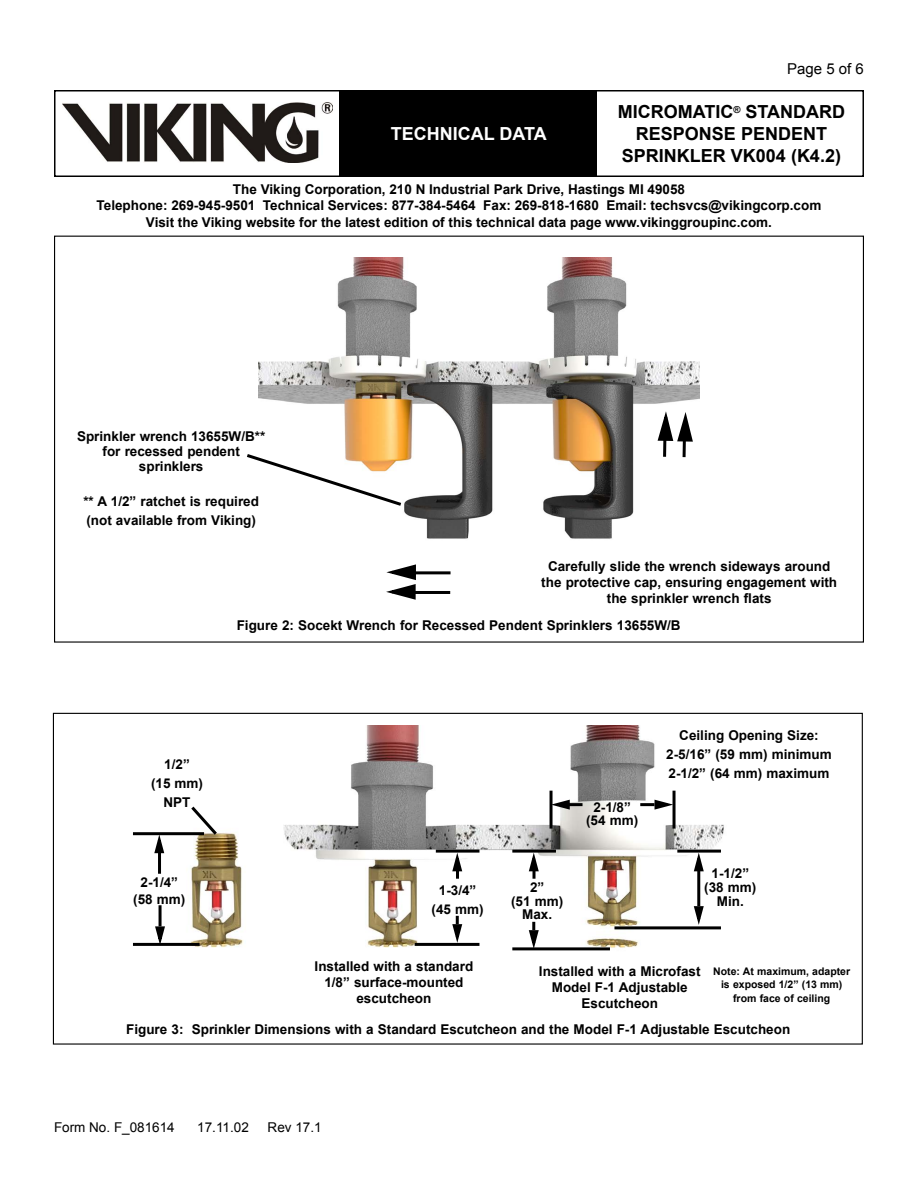
<style>
.page{position:relative;width:918px;height:1188px;background:#fff}
.page>*{position:absolute;margin:0;border:0;box-sizing:border-box;transform-origin:0 0}
.t1{font:700 18px "Arial";color:#000}
.t2{font:700 18px "Arial";color:#fff}
.t3{font:15px "Arial";color:#000}
.t4{font:700 13.5px/16.2px "Arial";color:#000;text-align:center}
.t5{font:13.5px "Arial";color:#000}
.t6{font:700 10.5px/13.5px "Arial";color:#000;text-align:center}
</style>
<div class="page">
<div style="left:54px;top:90px;width:810px;height:87px;border:2px solid #000"></div>
<div style="left:340px;top:91px;width:257px;height:85px;background:#000"></div>
<img style="left:63px;top:102px;width:269px;height:60px">
<img style="left:258px;top:258px;width:441px;height:317px">
<svg style="left:247px;top:452px;width:158px;height:56px"></svg>
<hr style="left:408px;top:571px;width:43px;height:3px;background:#000">
<svg style="left:388px;top:562px;width:29px;height:38px"></svg>
<hr style="left:408px;top:591px;width:42px;height:3px;background:#000">
<svg style="left:656px;top:413px;width:39px;height:30px"></svg>
<hr style="left:663px;top:433px;width:3px;height:24px;background:#000">
<hr style="left:683px;top:433px;width:3px;height:24px;background:#000">
<img style="left:150px;top:726px;width:574px;height:225px">
<svg style="left:188px;top:803px;width:32px;height:35px"></svg>
<hr style="left:133px;top:832px;width:71px;height:3px;background:#000">
<hr style="left:133px;top:943px;width:67px;height:3px;background:#000">
<svg style="left:152px;top:837px;width:14px;height:18px"></svg>
<svg style="left:153px;top:925px;width:14px;height:18px"></svg>
<hr style="left:158px;top:853px;width:3px;height:21px;background:#000">
<hr style="left:159px;top:905px;width:3px;height:21px;background:#000">
<hr style="left:436px;top:850px;width:43px;height:3px;background:#000">
<hr style="left:415px;top:943px;width:64px;height:3px;background:#000">
<svg style="left:450px;top:855px;width:14px;height:24px"></svg>
<svg style="left:450px;top:916px;width:14px;height:25px"></svg>
<hr style="left:512px;top:850px;width:44px;height:3px;background:#000">
<hr style="left:512px;top:947px;width:98px;height:3px;background:#000">
<svg style="left:527px;top:855px;width:14px;height:24px"></svg>
<svg style="left:527px;top:922px;width:14px;height:25px"></svg>
<hr style="left:677px;top:850px;width:44px;height:3px;background:#000">
<hr style="left:614px;top:926px;width:107px;height:3px;background:#000">
<svg style="left:692px;top:855px;width:14px;height:18px"></svg>
<svg style="left:692px;top:905px;width:14px;height:18px"></svg>
<hr style="left:697px;top:868px;width:3px;height:38px;background:#000">
<hr style="left:550px;top:791px;width:3px;height:38px;background:#000">
<hr style="left:673px;top:791px;width:3px;height:38px;background:#000">
<svg style="left:553px;top:798px;width:18px;height:14px"></svg>
<svg style="left:653px;top:798px;width:18px;height:14px"></svg>
<hr style="left:568px;top:803px;width:15px;height:3px;background:#000">
<hr style="left:640px;top:803px;width:15px;height:3px;background:#000">
<h1 class="t2" style="left:391px;top:121px;width:13px">TEC</h1>
<h1 class="t2" style="left:427px;top:121px;width:25px">HNICAL</h1>
<h1 class="t2" style="left:499px;top:121px;width:13px">DATA</h1>
<p class="t3" style="left:787px;top:59px;width:78px">Page 5 of 6</p>
<h1 class="t1" style="left:618px;top:100px;width:229px">micromatic<sup>®</sup> standard</h1>
<h1 class="t1" style="left:636px;top:122px;width:119px">response PENDENT</h1>
<h1 class="t1" style="left:622px;top:143px;width:221px">sprinkler VK004 (K4.2)</h1>
<p class="t4" style="left:97px;top:182px;width:726px">The Viking Corporation, 210 N Industrial Park Drive, Hastings MI 49058<br>Telephone: 269-945-9501 Technical Services: 877-384-5464 Fax: 269-818-1680 Email: techsvcs@vikingcorp.com<br>Visit the Viking website for the latest edition of this technical data page www.vikinggroupinc.com.</p>
<p class="t4" style="left:77px;top:429px;width:190px;line-height:15px">Sprinkler wrench 13655W/B** for recessed pendent sprinklers</p>
<p class="t4" style="left:83px;top:492px;width:177px;line-height:19.5px;text-align:left">** A 1/2” ratchet is required (not available from Viking)</p>
<p class="t4" style="left:541px;top:558px;width:297px">Carefully slide the wrench sideways around the protective cap, ensuring engagement with the sprinkler wrench flats</p>
<p class="t4" style="left:237px;top:618px;width:444px">Figure 2: Socekt Wrench for Recessed Pendent Sprinklers 13655W/B</p>
<p class="t4" style="left:164px;top:756px;width:27px">1/2”</p>
<p class="t4" style="left:151px;top:776px;width:54px">(15 mm)</p>
<p class="t4" style="left:164px;top:795px;width:10px">NPT</p>
<p class="t4" style="left:586px;top:800px;width:54px;line-height:13.8px">2-1/8” (54 mm)</p>
<p class="t4" style="left:666px;top:726px;width:167px;line-height:19.5px">Ceiling Opening Size:<br>2-5/16” (59 mm) minimum<br>2-1/2” (64 mm) maximum</p>
<p class="t4" style="left:133px;top:875px;width:54px">2-1/4” (58 mm)</p>
<p class="t4" style="left:432px;top:880px;width:54px;line-height:19.5px">1-3/4” (45 mm)</p>
<p class="t4" style="left:511px;top:881px;width:54px;line-height:13.8px">2”<br>(51 mm)<br>Max.</p>
<p class="t4" style="left:704px;top:867px;width:54px;line-height:13.8px">1-1/2” (38 mm)<br>Min.</p>
<p class="t4" style="left:315px;top:958px;width:160px">Installed with a standard<br>1/8” surface-mounted escutcheon</p>
<p class="t4" style="left:539px;top:963px;width:163px">Installed with a Microfast<br>Model F-1 Adjustable<br>Escutcheon</p>
<p class="t6" style="left:713px;top:965px;width:139px">Note: At maximum, adapter is exposed 1/2” (13 mm) from face of ceiling</p>
<p class="t4" style="left:126px;top:1021px;width:666px">Figure 3: Sprinkler Dimensions with a Standard Escutcheon and the Model F-1 Adjustable Escutcheon</p>
<p class="t5" style="left:54px;top:1118px;width:122px">Form No. F_081614</p>
<p class="t5" style="left:197px;top:1118px;width:53px">17.11.02</p>
<p class="t5" style="left:268px;top:1118px;width:56px">Rev 17.1</p>
</div>
